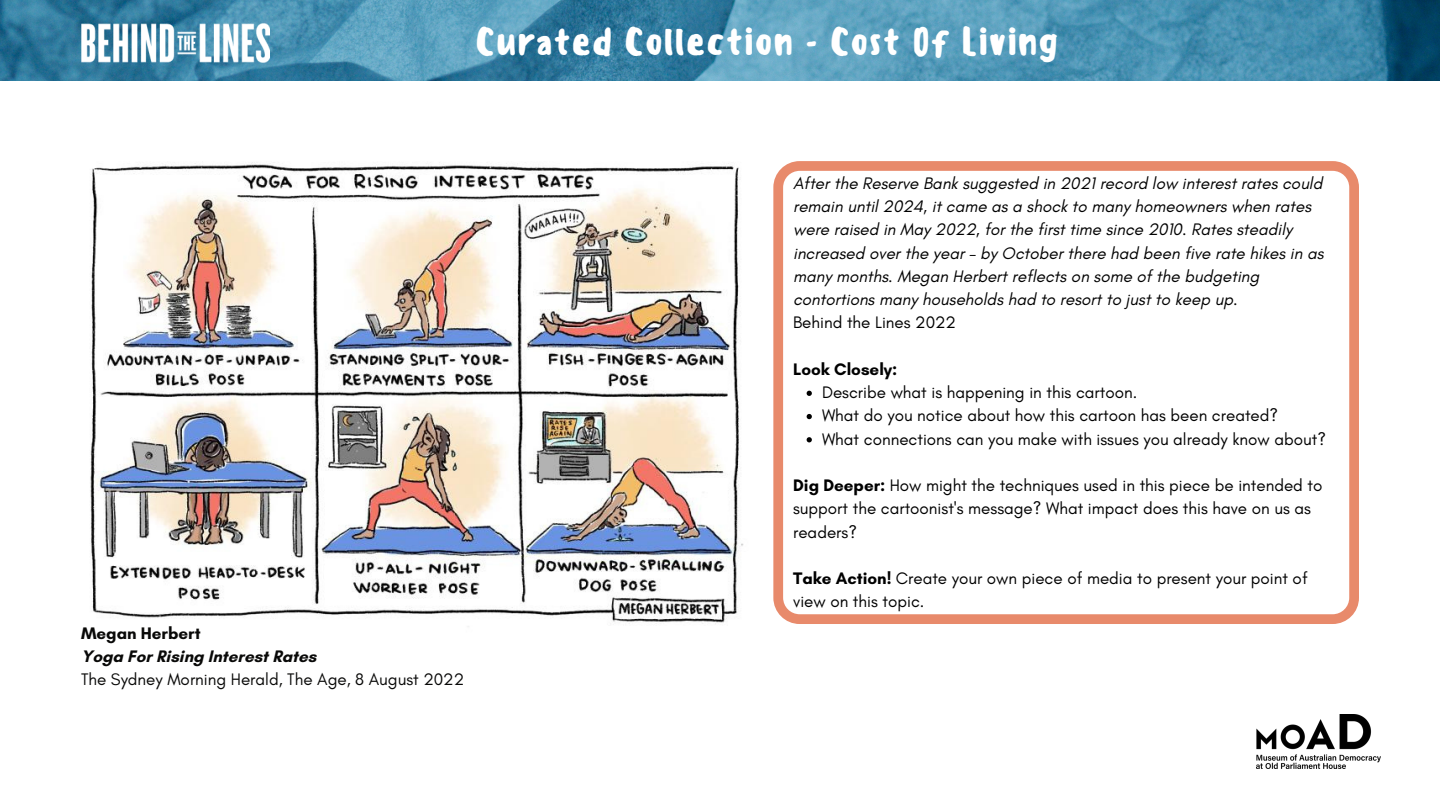
<style>
.page{position:relative;width:1440px;height:810px;background:#fff}
.page>*{position:absolute;margin:0;border:0;box-sizing:border-box;transform-origin:0 0}
.t1{font:500 37.3px "Sensei";letter-spacing:.01em;color:#fff}
.t2{font:17px/23.2px "Glacial Indifference";color:#000}
.t3{font:italic 17px/23.2px "Glacial Indifference";color:#000}
.t4{font:17px "Glacial Indifference";color:#090908}
.t5{font:700 17px "Glacial Indifference";color:#090908}
.t6{font:700 17px "Glacial Indifference";color:#000}
.s1{font-weight:700}
</style>
<div class="page">
<img style="left:90px;top:162px;width:654px;height:465px">
<img style="left:0;top:0;width:1440px;height:81px">
<img style="left:81px;top:24px;width:188px;height:38px">
<svg style="left:773px;top:161px;width:586px;height:463px"></svg>
<svg style="left:807px;top:391px;width:5px;height:5px"></svg>
<svg style="left:807px;top:414px;width:5px;height:5px"></svg>
<svg style="left:807px;top:437px;width:5px;height:5px"></svg>
<img style="left:1256px;top:715px;width:124px;height:54px">
<p class="t1" style="left:475px;top:19px;width:585px">Curated Collection - Cost Of Living</p>
<p class="t5" style="left:81px;top:623px;width:121px">Megan Herbert</p>
<p class="t5" style="left:81px;top:646px;width:237px">Yoga For Rising Interest Rates</p>
<p class="t4" style="left:81px;top:669px;width:385px">The Sydney Morning Herald, The Age, 8 August 2022</p>
<h1 class="t3" style="left:793px;top:171px;width:532px">After the Reserve Bank suggested in 2021 record low interest rates could remain until 2024, it came as a shock to many homeowners when rates were raised in May 2022, for the first time since 2010. Rates steadily increased over the year – by October there had been five rate hikes in as many months. Megan Herbert reflects on some of the budgeting contortions many households had to resort to just to keep up.</h1>
<p class="t2" style="left:793px;top:311px;width:164px">Behind the Lines 2022</p>
<p class="t6" style="left:793px;top:359px;width:106px">Look Closely:</p>
<p class="t2" style="left:822px;top:381px;width:317px">Describe what is happening in this cartoon.</p>
<p class="t2" style="left:822px;top:404px;width:458px">What do you notice about how this cartoon has been created?</p>
<p class="t2" style="left:822px;top:427px;width:506px">What connections can you make with issues you already know about?</p>
<h2 class="t2" style="left:793px;top:474px;width:531px"><span class="s1">Dig Deeper:</span> How might the techniques used in this piece be intended to support the cartoonist's message? What impact does this have on us as readers?</h2>
<p class="t2" style="left:793px;top:567px;width:516px"><span class="s1">Take Action!</span> Create your own piece of media to present your point of view on this topic.</p>
</div>
